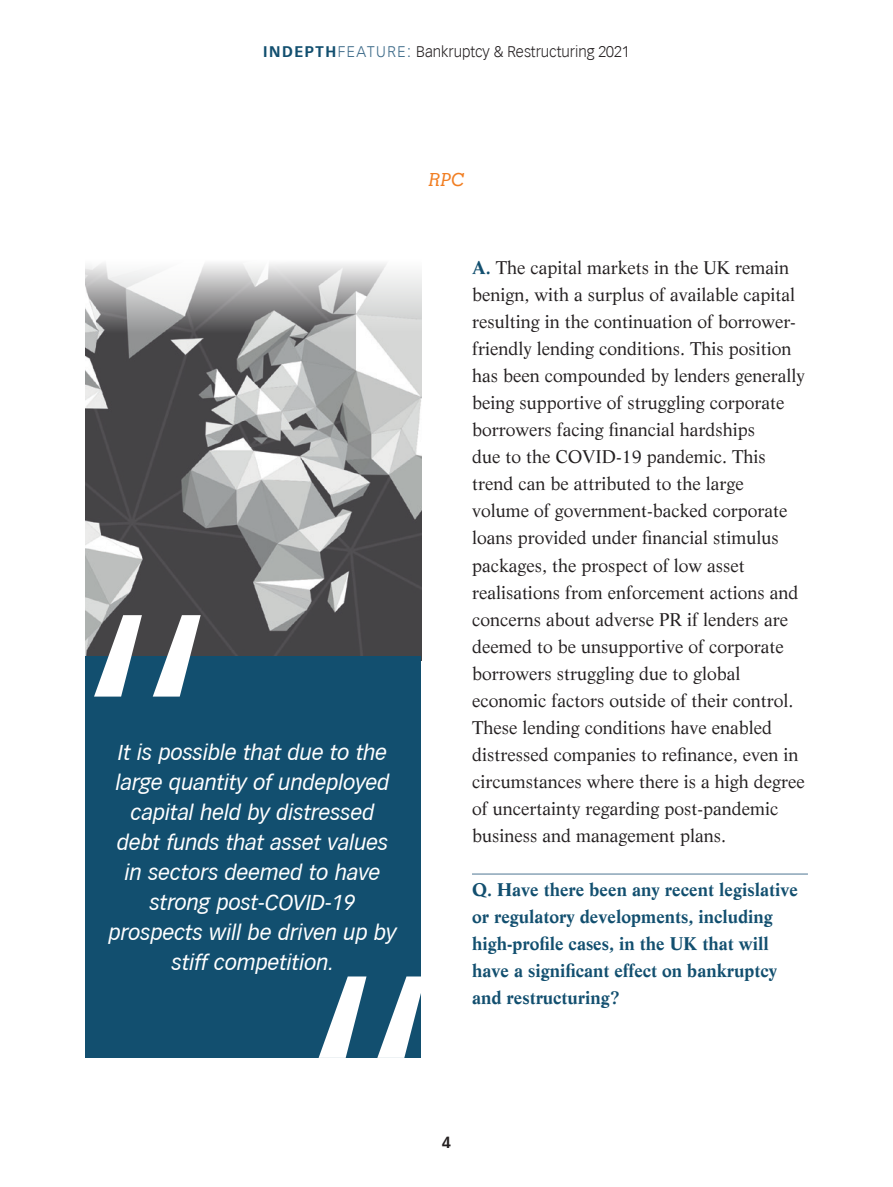
<style>
.page{position:relative;width:893px;height:1187px;background:#fff}
.page>*{position:absolute;margin:0;border:0;box-sizing:border-box;transform-origin:0 0}
.t1{font:300 360px "Vectora LH";color:#fff}
.t2{font:italic 21px/30px "Vectora LH56";color:#fff;text-align:center}
.t3{font:18px/27px "Life";color:#231f20}
.t4{font:700 18px/27px "Life";color:#124f6f}
.t5{font:italic 500 18px "Memphis";color:#f17e22}
.t6{font:700 15.75px "Vectora LH";color:#231f20}
.t7{font:300 15px "Vectora LH";color:#231f20}
.s1{font-weight:700;color:#124f6f}
.s2{color:#3b6988}
</style>
<div class="page">
<hr style="left:472px;top:873px;width:336px;height:1px;background:#4f7694">
<img style="left:85px;top:263px;width:336px;height:393px">
<div style="left:85px;top:656px;width:336px;height:401px;background:#124f6f"></div>
<p class="t7" style="left:263px;top:43px;width:368px"><span class="s1">INDEPTH</span><span class="s2">FEATURE:</span> Bankruptcy &amp; Restructuring 2021</p>
<p class="t5" style="left:429px;top:168px;width:37px">RPC</p>
<h1 class="t1" style="left:74px;top:559px;width:148px">“</h1>
<p class="t2" style="left:109px;top:738px;width:289px">It is possible that due to the large quantity of undeployed capital held by distressed debt funds that asset values in sectors deemed to have strong post-COVID-19 prospects will be driven up by stiff competition.</p>
<h1 class="t1" style="left:298px;top:920px;width:148px">“</h1>
<p class="t3" style="left:472px;top:254px;width:334px"><span class="s1">A.</span> The capital markets in the UK remain benign, with a surplus of available capital resulting in the continuation of borrower&shy;friendly lending conditions. This position has been compounded by lenders generally being supportive of struggling corporate borrowers facing financial hardships<br>due to the COVID-19 pandemic. This trend can be attributed to the large volume of government-backed corporate loans provided under financial stimulus packages, the prospect of low asset realisations from enforcement actions and concerns about adverse PR if lenders are deemed to be unsupportive of corporate borrowers struggling due to global economic factors outside of their control.<br>These lending conditions have enabled distressed companies to refinance, even in circumstances where there is a high degree of uncertainty regarding post-pandemic business and management plans.</p>
<p class="t4" style="left:472px;top:875px;width:328px">Q. Have there been any recent legislative or regulatory developments, including high-profile cases, in the UK that will have a significant effect on bankruptcy and restructuring?</p>
<p class="t6" style="left:442px;top:1132px;width:11px">4</p>
</div>
